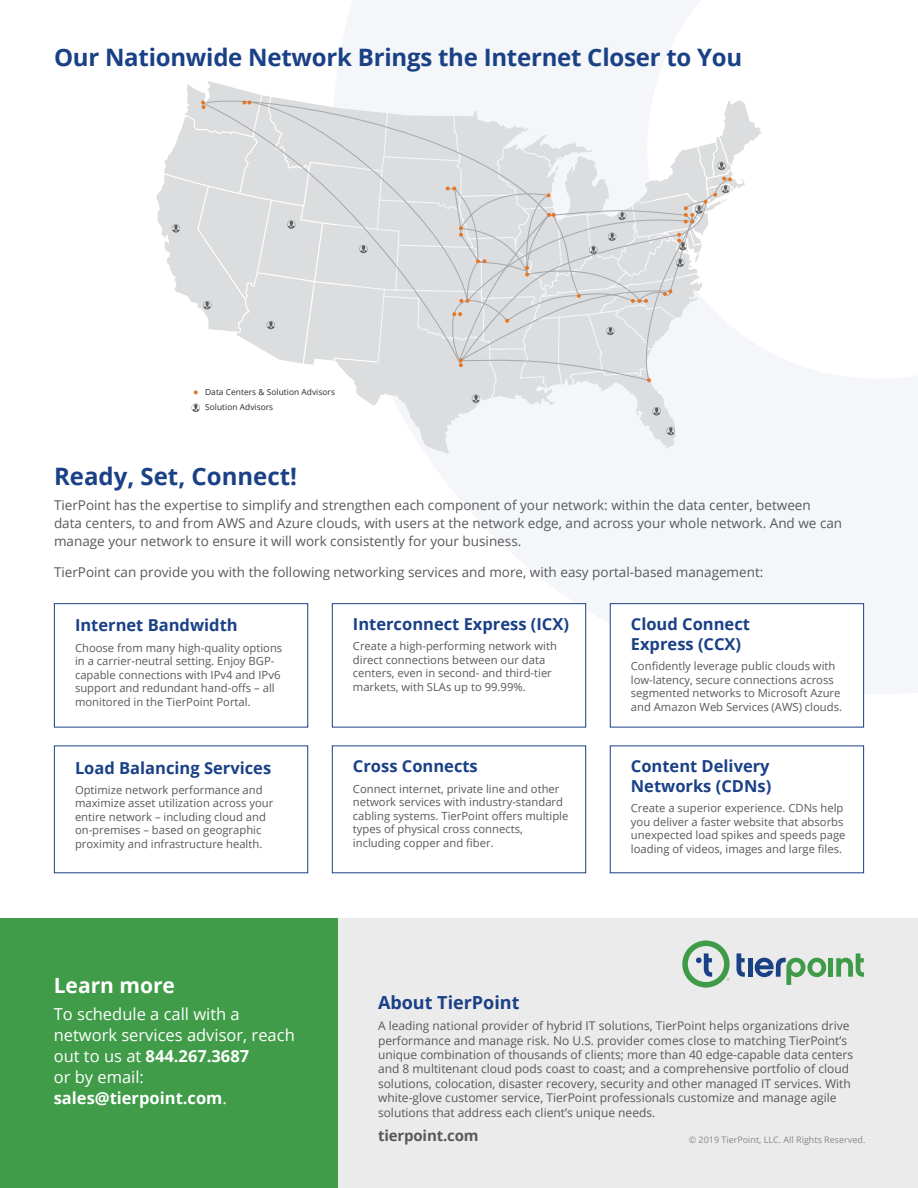
<style>
.page{position:relative;width:918px;height:1188px;background:#fff}
.page>*{position:absolute;margin:0;border:0;box-sizing:border-box;transform-origin:0 0}
.t1{font:700 24px "Open Sans";letter-spacing:-.01em;color:#1a4086}
.t2{font:700 21px "Open Sans";color:#fff}
.t3{font:700 18px "Open Sans";color:#1a4086}
.t4{font:700 16.5px/19.8px "Open Sans";color:#1a4086}
.t5{font:16.5px/21px "Open Sans";color:#fff}
.t6{font:700 15px "Open Sans";letter-spacing:-.01em;color:#58595b}
.t7{font:13.5px/18px "Open Sans";color:#58595b}
.t8{font:12px/14.4px "Open Sans";color:#58595b}
.t9{font:11.25px/13.5px "Open Sans";color:#58595b}
.t10{font:9px "Open Sans";color:#86888a}
.t11{font:8.4px/15.6px "Open Sans";letter-spacing:.005em;color:#2c292a}
.s1{font-weight:700}
</style>
<div class="page">
<div style="left:0;top:918px;width:918px;height:270px;background:#ebebec"></div>
<svg style="left:336px;top:0;width:582px;height:694px;fill:#f4f6f9"></svg>
<svg style="left:736px;top:953px;width:9px;height:24px"></svg>
<div style="left:748px;top:958px;width:5px;height:19px;background:#1a4085"></div>
<svg style="left:755px;top:957px;width:71px;height:28px"></svg>
<div style="left:828px;top:958px;width:5px;height:19px;background:#3f9b48"></div>
<svg style="left:836px;top:953px;width:28px;height:24px"></svg>
<svg style="left:682px;top:941px;width:48px;height:47px"></svg>
<div style="left:0;top:918px;width:338px;height:270px;background:#409c48"></div>
<div style="left:54px;top:603px;width:254px;height:125px;border:1px solid #1a4086"></div>
<div style="left:54px;top:746px;width:254px;height:127px;border:1px solid #1a4086"></div>
<div style="left:332px;top:604px;width:254px;height:123px;background:#fff"></div>
<div style="left:332px;top:603px;width:254px;height:125px;border:1px solid #1a4086"></div>
<div style="left:332px;top:746px;width:254px;height:127px;border:1px solid #1a4086"></div>
<div style="left:610px;top:604px;width:254px;height:123px;background:#fff"></div>
<div style="left:610px;top:603px;width:254px;height:125px;border:1px solid #1a4086"></div>
<div style="left:610px;top:746px;width:254px;height:127px;border:1px solid #1a4086"></div>
<svg style="left:156px;top:81px;width:606px;height:373px"></svg>
<h1 class="t1" style="left:54px;top:41px;width:690px">Our Nationwide Network Brings the Internet Closer to You</h1>
<p class="t11" style="left:205px;top:384px;width:131px">Data Centers &amp; Solution Advisors<br>Solution Advisors</p>
<h1 class="t1" style="left:54px;top:460px;width:245px">Ready, Set, Connect!</h1>
<p class="t7" style="left:54px;top:496px;width:790px">TierPoint has the expertise to simplify and strengthen each component of your network: within the data center, between<br>data centers, to and from AWS and Azure clouds, with users at the network edge, and across your whole network. And we can manage your network to ensure it will work consistently for your business.</p>
<p class="t7" style="left:54px;top:563px;width:711px">TierPoint can provide you with the following networking services and more, with easy portal-based management:</p>
<h3 class="t4" style="left:75px;top:615px;width:164px">Internet Bandwidth</h3>
<p class="t9" style="left:75px;top:640px;width:209px">Choose from many high-quality options in a carrier-neutral setting. Enjoy BGP&shy;capable connections with IPv4 and IPv6 support and redundant hand-offs – all monitored in the TierPoint Portal.</p>
<h3 class="t4" style="left:75px;top:757px;width:198px">Load Balancing Services</h3>
<p class="t9" style="left:75px;top:783px;width:200px">Optimize network performance and maximize asset utilization across your entire network – including cloud and on-premises – based on geographic proximity and infrastructure health.</p>
<h2 class="t2" style="left:54px;top:970px;width:123px">Learn more</h2>
<h3 class="t5" style="left:54px;top:1003px;width:243px">To schedule a call with a network services advisor, reach out to us at <span class="s1">844.267.3687<br></span>or by email: <span class="s1">sales@tierpoint.com</span>.</h3>
<h3 class="t4" style="left:353px;top:614px;width:218px">Interconnect Express (ICX)</h3>
<p class="t9" style="left:353px;top:639px;width:206px">Create a high-performing network with direct connections between our data centers, even in second- and third-tier markets, with SLAs up to 99.99%.</p>
<h3 class="t4" style="left:353px;top:756px;width:126px">Cross Connects</h3>
<p class="t9" style="left:353px;top:782px;width:217px">Connect internet, private line and other network services with industry-standard cabling systems. TierPoint offers multiple types of physical cross connects, including copper and fiber.</p>
<h3 class="t4" style="left:631px;top:614px;width:121px">Cloud Connect<br>Express (CCX)</h3>
<p class="t9" style="left:631px;top:659px;width:213px">Confidently leverage public clouds with low-latency, secure connections across segmented networks to Microsoft Azure and Amazon Web Services (AWS) clouds.</p>
<h3 class="t4" style="left:631px;top:756px;width:142px">Content Delivery<br>Networks (CDNs)</h3>
<p class="t9" style="left:631px;top:801px;width:216px">Create a superior experience. CDNs help you deliver a faster website that absorbs unexpected load spikes and speeds page loading of videos, images and large files.</p>
<h3 class="t3" style="left:378px;top:990px;width:143px">About TierPoint</h3>
<p class="t8" style="left:378px;top:1018px;width:477px">A leading national provider of hybrid IT solutions, TierPoint helps organizations drive performance and manage risk. No U.S. provider comes close to matching TierPoint’s unique combination of thousands of clients; more than 40 edge-capable data centers and 8 multitenant cloud pods coast to coast; and a comprehensive portfolio of cloud solutions, colocation, disaster recovery, security and other managed IT services. With white-glove customer service, TierPoint professionals customize and manage agile solutions that address each client’s unique needs.</p>
<h3 class="t6" style="left:378px;top:1125px;width:102px">tierpoint.com</h3>
<p class="t10" style="left:689px;top:1133px;width:178px">© 2019 TierPoint, LLC. All Rights Reserved.</p>
</div>
